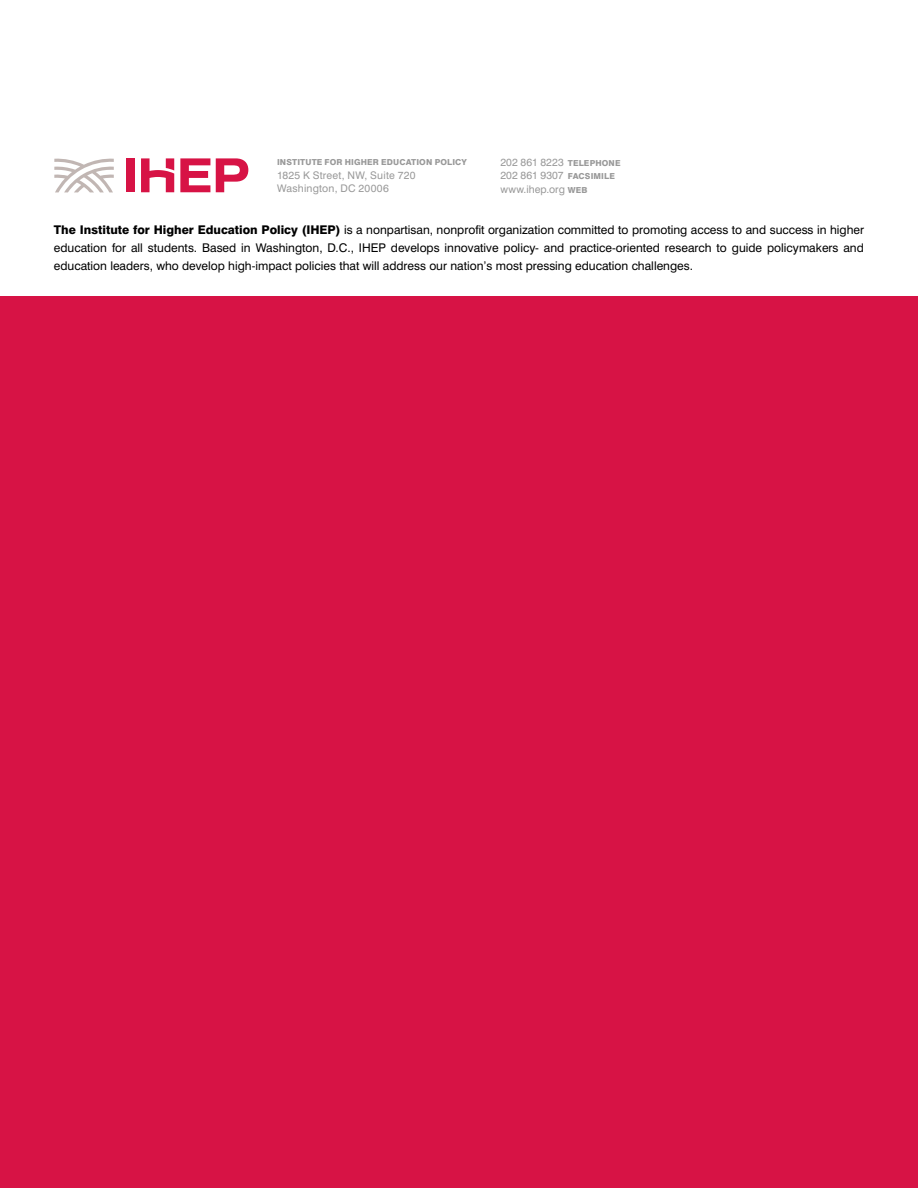
<style>
.page{position:relative;width:918px;height:1188px;background:#fff}
.page>*{position:absolute;margin:0;border:0;box-sizing:border-box;transform-origin:0 0}
.t1{font:12px/18px "Swiss 721 BT";color:#000;text-align:justify}
.t2{font:10.5px/13.5px "Swiss 721 BT";letter-spacing:.015em;color:#999}
.t3{font:800 8.25px "Swiss 721 BT";letter-spacing:.015em;color:#999}
.s1{font-weight:800;font-size:8.25px}
.s2{font-weight:800}
</style>
<div class="page">
<div style="left:0;top:297px;width:918px;height:891px;background:#d71345"></div>
<svg style="left:54px;top:158px;width:60px;height:34px"></svg>
<svg style="left:216px;top:158px;width:32px;height:34px"></svg>
<div style="left:126px;top:158px;width:9px;height:34px;background:#d71345"></div>
<svg style="left:180px;top:158px;width:30px;height:34px"></svg>
<svg style="left:141px;top:158px;width:33px;height:34px"></svg>
<hr style="left:43px;top:149px;width:215px;height:1px;background:#000">
<hr style="left:43px;top:448px;width:215px;height:1px;background:#000">
<p class="t2" style="left:500px;top:155px;width:122px">202 861 8223 <span class="s1">TELEPHONE<br></span>202 861 9307 <span class="s1">FACSIMILE </span>www.ihep.org <span class="s1">WEB</span></p>
<p class="t1" style="left:54px;top:221px;width:812px"><span class="s2">The Institute for Higher Education Policy (IHEP)</span> is a nonpartisan, nonprofit organization committed to promoting access to and success in higher education for all students. Based in Washington, D.C., IHEP develops innovative policy- and practice-oriented research to guide policymakers and education leaders, who develop high-impact policies that will address our nation’s most pressing education challenges.</p>
<p class="t3" style="left:277px;top:157px;width:191px">INSTITUTE FOR HIGHER EDUCATION POLICY</p>
<p class="t2" style="left:277px;top:168px;width:140px">1825 K Street, NW, Suite 720<br>Washington, DC 20006</p>
</div>
